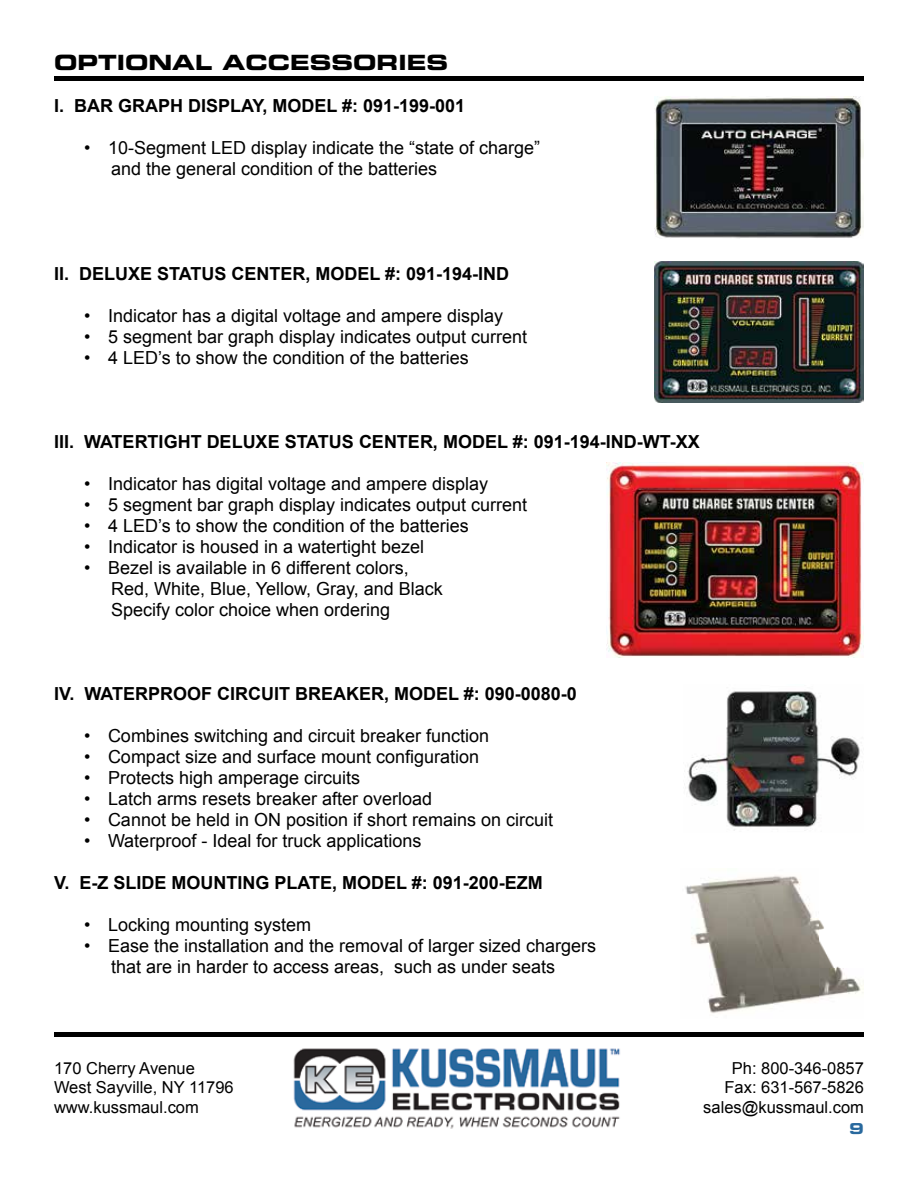
<style>
.page{position:relative;width:918px;height:1188px;background:#fff}
.page>*{position:absolute;margin:0;border:0;box-sizing:border-box;transform-origin:0 0}
.t1{font:21px "Eurostile Bold Extended Two";color:#000}
.t2{font:18px/21px "Arial";color:#000}
.t3{font:700 18px "Arial";color:#000}
.t4{font:16.5px/19.8px "Arial";color:#000}
.t5{font:15px "Eurostile Bold Extended Two";color:#29699e}
</style>
<div class="page">
<img style="left:654px;top:96px;width:210px;height:142px">
<img style="left:654px;top:262px;width:210px;height:141px">
<img style="left:607px;top:462px;width:257px;height:196px">
<img style="left:684px;top:691px;width:176px;height:140px">
<img style="left:685px;top:875px;width:179px;height:138px">
<div style="left:54px;top:76px;width:810px;height:5px;background:#000"></div>
<img style="left:293px;top:1048px;width:327px;height:81px">
<hr style="left:54px;top:1032px;width:810px;height:4px;background:#000">
<p class="t1" style="left:54px;top:48px;width:396px">OPTIONAL ACCESSORIES</p>
<p class="t3" style="left:54px;top:94px;width:413px">I. BAR GRAPH DISPLAY, MODEL #: 091-199-001</p>
<p class="t2" style="left:111px;top:138px;width:431px;text-indent:-27px">• 10-Segment LED display indicate the “state of charge” and the general condition of the batteries</p>
<p class="t3" style="left:54px;top:262px;width:457px">II. DELUXE STATUS CENTER, MODEL #: 091-194-IND</p>
<p class="t2" style="left:84px;top:306px;width:421px">• Indicator has a digital voltage and ampere display</p>
<p class="t2" style="left:84px;top:327px;width:445px">• 5 segment bar graph display indicates output current</p>
<p class="t2" style="left:84px;top:348px;width:386px">• 4 LED’s to show the condition of the batteries</p>
<p class="t3" style="left:54px;top:430px;width:647px">III. WATERTIGHT DELUXE STATUS CENTER, MODEL #: 091-194-IND-WT-XX</p>
<p class="t2" style="left:84px;top:474px;width:406px">• Indicator has digital voltage and ampere display</p>
<p class="t2" style="left:84px;top:495px;width:445px">• 5 segment bar graph display indicates output current</p>
<p class="t2" style="left:84px;top:516px;width:386px">• 4 LED’s to show the condition of the batteries</p>
<p class="t2" style="left:84px;top:537px;width:342px">• Indicator is housed in a watertight bezel</p>
<p class="t2" style="left:111px;top:558px;width:333px;text-indent:-27px">• Bezel is available in 6 different colors,<br>Red, White, Blue, Yellow, Gray, and Black<br>Specify color choice when ordering</p>
<p class="t3" style="left:54px;top:682px;width:524px">IV. WATERPROOF CIRCUIT BREAKER, MODEL #: 090-0080-0</p>
<p class="t2" style="left:84px;top:726px;width:407px">• Combines switching and circuit breaker function</p>
<p class="t2" style="left:84px;top:747px;width:397px">• Compact size and surface mount configuration</p>
<p class="t2" style="left:84px;top:768px;width:278px">• Protects high amperage circuits</p>
<p class="t2" style="left:84px;top:789px;width:350px">• Latch arms resets breaker after overload</p>
<p class="t2" style="left:84px;top:810px;width:471px">• Cannot be held in ON position if short remains on circuit</p>
<p class="t2" style="left:84px;top:831px;width:339px">• Waterproof - Ideal for truck applications</p>
<p class="t3" style="left:54px;top:871px;width:490px">V. E-Z SLIDE MOUNTING PLATE, MODEL #: 091-200-EZM</p>
<p class="t2" style="left:84px;top:915px;width:229px">• Locking mounting system</p>
<p class="t2" style="left:111px;top:936px;width:487px;text-indent:-27px">• Ease the installation and the removal of larger sized chargers that are in harder to access areas, such as under seats</p>
<p class="t4" style="left:54px;top:1058px;width:181px">170 Cherry Avenue<br>West Sayville, NY 11796 www.kussmaul.com</p>
<p class="t4" style="left:703px;top:1058px;width:162px;text-align:right">Ph: 800-346-0857<br>Fax: 631-567-5826 sales@kussmaul.com</p>
<p class="t5" style="left:849px;top:1118px;width:16px">9</p>
</div>
